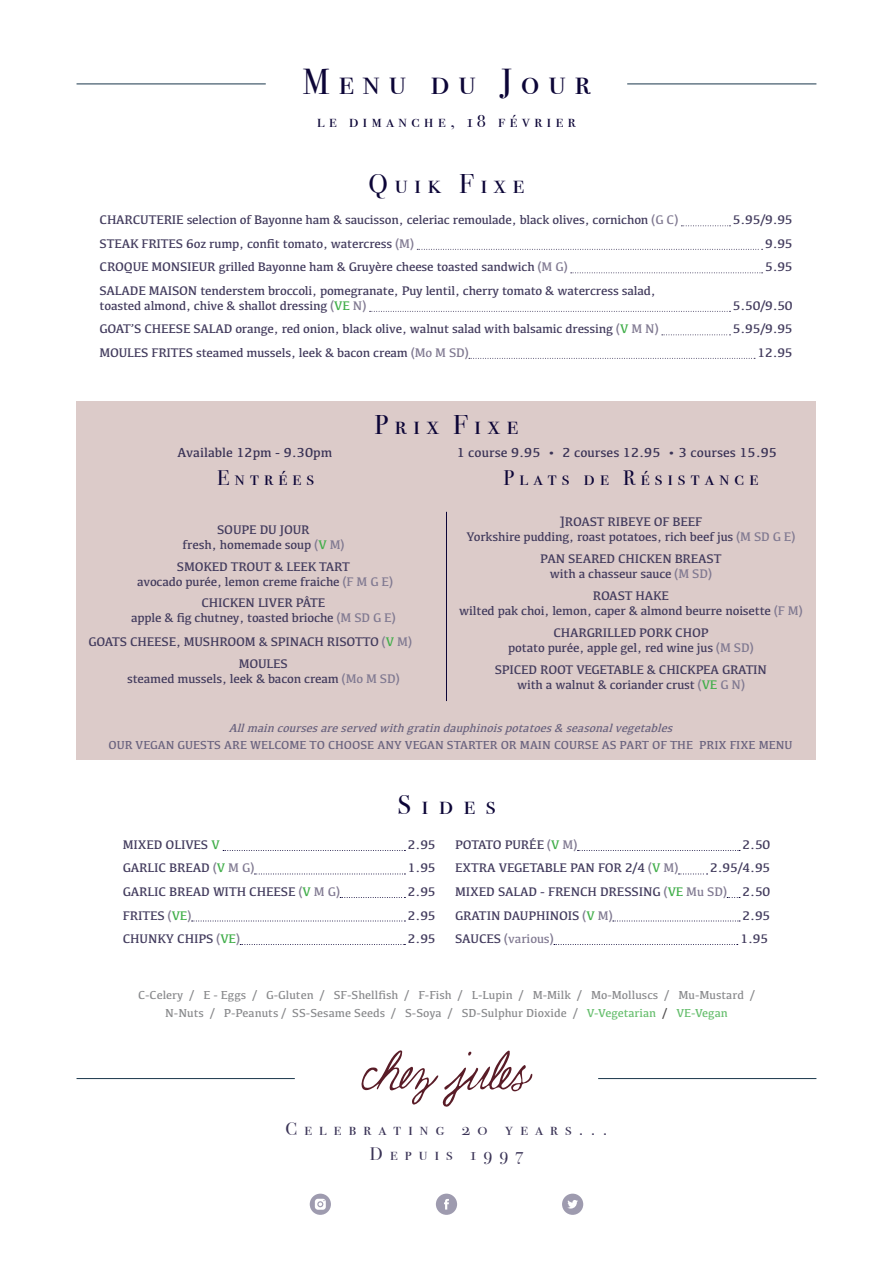
<style>
.page{position:relative;width:893px;height:1263px;background:#fff}
.page>*{position:absolute;margin:0;border:0;box-sizing:border-box;transform-origin:0 0}
.t1{font:36px "Bodoni Svty Two SCITCTT";letter-spacing:.25em;color:#0c0537}
.t2{font:27px "Bodoni Svty Two SCITCTT";letter-spacing:.25em;color:#0c0537}
.t3{font:21px "Bodoni Svty Two SCITCTT";letter-spacing:.25em;color:#0c0537}
.t4{font:18px "Bodoni Svty Two SCITCTT";letter-spacing:.4em;color:#3a3356}
.t5{font:18px "Bodoni Svty Two SCITCTT";letter-spacing:.25em;color:#0c0537}
.t6{font:13.5px "Kefa";color:#3a3356}
.t7{font:12.9px/15px "Kefa";letter-spacing:-.015em;color:#423b5d;text-align:center}
.t8{font:12.9px "Kefa";letter-spacing:-.01em;color:#807991}
.t9{font:12px/18px "Kefa";color:#6c6d70;text-align:center}
.t10{font:12px "Kefa";color:#69627e}
.t11{font:italic 12px "Kefa";color:#69627e}
.s1{color:#807991}
.s2{color:#40ae49}
.s3{color:#423b5d}
.s4{color:#231f20}
</style>
<div class="page">
<svg style="left:361px;top:1050px;width:172px;height:57px"></svg>
<hr style="left:598px;top:1078px;width:218px;height:1px;background:#1a374b">
<hr style="left:77px;top:1078px;width:218px;height:1px;background:#1a374b">
<svg style="left:310px;top:1194px;width:21px;height:21px"></svg>
<svg style="left:562px;top:1194px;width:21px;height:21px"></svg>
<svg style="left:436px;top:1194px;width:21px;height:21px"></svg>
<hr style="left:627px;top:84px;width:189px;height:1px;background:#1a374b">
<hr style="left:77px;top:84px;width:189px;height:1px;background:#1a374b">
<svg style="left:681px;top:225px;width:49px;height:1px"></svg>
<svg style="left:417px;top:249px;width:346px;height:1px"></svg>
<svg style="left:571px;top:272px;width:192px;height:1px"></svg>
<svg style="left:370px;top:311px;width:360px;height:1px"></svg>
<svg style="left:662px;top:334px;width:68px;height:1px"></svg>
<svg style="left:469px;top:358px;width:286px;height:1px"></svg>
<div style="left:76px;top:401px;width:740px;height:359px;background:#dccbc9"></div>
<hr style="left:446px;top:512px;width:1px;height:189px;background:#0c0537">
<svg style="left:223px;top:850px;width:182px;height:1px"></svg>
<svg style="left:254px;top:873px;width:151px;height:1px"></svg>
<svg style="left:340px;top:897px;width:65px;height:1px"></svg>
<svg style="left:192px;top:921px;width:213px;height:1px"></svg>
<svg style="left:240px;top:944px;width:165px;height:1px"></svg>
<svg style="left:577px;top:850px;width:163px;height:1px"></svg>
<svg style="left:678px;top:873px;width:30px;height:1px"></svg>
<svg style="left:727px;top:897px;width:13px;height:1px"></svg>
<svg style="left:613px;top:921px;width:127px;height:1px"></svg>
<svg style="left:554px;top:944px;width:184px;height:1px"></svg>
<p class="t1" style="left:303px;top:60px;width:289px">Menu du Jour</p>
<p class="t5" style="left:317px;top:110px;width:260px">le dimanche, 18 février</p>
<p class="t2" style="left:368px;top:168px;width:157px">Quik Fixe</p>
<p class="t7" style="left:100px;top:212px;width:580px">CHARCUTERIE selection of Bayonne ham &amp; saucisson, celeriac remoulade, black olives, cornichon <span class="s1">(G C)</span></p>
<p class="t7" style="left:733px;top:212px;width:61px">5.95/9.95</p>
<p class="t7" style="left:100px;top:236px;width:316px">STEAK FRITES 6oz rump, confit tomato, watercress <span class="s1">(M)</span></p>
<p class="t7" style="left:765px;top:236px;width:29px">9.95</p>
<p class="t7" style="left:100px;top:259px;width:469px">CROQUE MONSIEUR grilled Bayonne ham &amp; Gruyère cheese toasted sandwich <span class="s1">(M G)</span></p>
<p class="t7" style="left:765px;top:259px;width:29px">5.95</p>
<p class="t7" style="left:100px;top:283px;width:558px;text-align:left">SALADE MAISON tenderstem broccoli, pomegranate, Puy lentil, cherry tomato &amp; watercress salad, toasted almond, chive &amp; shallot dressing <span class="s1">(</span><span class="s2">VE</span> <span class="s1">N)</span></p>
<p class="t7" style="left:733px;top:298px;width:61px">5.50/9.50</p>
<p class="t7" style="left:100px;top:321px;width:560px">GOAT’S CHEESE SALAD orange, red onion, black olive, walnut salad with balsamic dressing <span class="s1">(</span><span class="s2">V</span> <span class="s1">M N)</span></p>
<p class="t7" style="left:733px;top:321px;width:61px">5.95/9.95</p>
<p class="t7" style="left:100px;top:345px;width:371px">MOULES FRITES steamed mussels, leek &amp; bacon cream <span class="s1">(Mo M SD)</span></p>
<p class="t7" style="left:758px;top:345px;width:37px">12.95</p>
<p class="t2" style="left:375px;top:408px;width:145px">Prix Fixe</p>
<p class="t6" style="left:177px;top:444px;width:156px">Available 12pm - 9.30pm</p>
<p class="t6" style="left:457px;top:444px;width:322px">1 course 9.95 • 2 courses 12.95 • 3 courses 15.95</p>
<p class="t3" style="left:217px;top:465px;width:98px">Entrées</p>
<p class="t3" style="left:504px;top:465px;width:256px">Plats de Résistance</p>
<p class="t7" style="left:182px;top:522px;width:163px">SOUPE DU JOUR<br>fresh, homemade soup <span class="s1">(</span><span class="s2">V</span> <span class="s1">M)</span></p>
<p class="t7" style="left:137px;top:558px;width:257px">SMOKED TROUT &amp; LEEK TART<br>avocado purée, lemon creme fraiche <span class="s1">(F M G E)</span></p>
<p class="t7" style="left:131px;top:595px;width:266px">CHICKEN LIVER PÂTE<br>apple &amp; fig chutney, toasted brioche <span class="s1">(M SD G E)</span></p>
<p class="t7" style="left:89px;top:634px;width:325px">GOATS CHEESE, MUSHROOM &amp; SPINACH RISOTTO <span class="s1">(</span><span class="s2">V</span> <span class="s1">M)</span></p>
<p class="t7" style="left:127px;top:656px;width:274px">MOULES<br>steamed mussels, leek &amp; bacon cream <span class="s1">(Mo M SD)</span></p>
<p class="t7" style="left:467px;top:514px;width:330px">]ROAST RIBEYE OF BEEF<br>Yorkshire pudding, roast potatoes, rich beef jus <span class="s1">(M SD G E)</span></p>
<p class="t7" style="left:540px;top:551px;width:183px">PAN SEARED CHICKEN BREAST with a chasseur sauce <span class="s1">(M SD)</span></p>
<p class="t7" style="left:459px;top:588px;width:345px">ROAST HAKE<br>wilted pak choi, lemon, caper &amp; almond beurre noisette <span class="s1">(F M)</span></p>
<p class="t7" style="left:508px;top:624px;width:247px">CHARGRILLED PORK CHOP<br>potato purée, apple gel, red wine jus <span class="s1">(M SD)</span></p>
<p class="t7" style="left:495px;top:661px;width:274px">SPICED ROOT VEGETABLE &amp; CHICKPEA GRATIN with a walnut &amp; coriander crust <span class="s1">(</span><span class="s2">VE</span> <span class="s1">G N)</span></p>
<p class="t11" style="left:229px;top:720px;width:449px">Allmaincoursesareservedwithgratindauphinoispotatoes&amp; seasonalvegetables</p>
<p class="t10" style="left:108px;top:738px;width:686px">OUR VEGAN GUESTS ARE WELCOME TO CHOOSE ANY VEGAN STARTER OR MAIN COURSE AS PART OF THE PRIX FIXE MENU</p>
<p class="t2" style="left:398px;top:789px;width:100px">Sides</p>
<p class="t7" style="left:123px;top:837px;width:98px">MIXED OLIVES <span class="s2">V</span></p>
<p class="t7" style="left:408px;top:837px;width:29px">2.95</p>
<p class="t7" style="left:123px;top:860px;width:133px">GARLIC BREAD <span class="s1">(</span><span class="s2">V</span> <span class="s1">M G)</span></p>
<p class="t7" style="left:408px;top:860px;width:29px">1.95</p>
<p class="t7" style="left:123px;top:884px;width:219px">GARLIC BREAD WITH CHEESE <span class="s1">(</span><span class="s2">V</span> <span class="s1">M G)</span></p>
<p class="t7" style="left:408px;top:884px;width:29px">2.95</p>
<p class="t7" style="left:123px;top:907px;width:70px">FRITES <span class="s1">(</span><span class="s2">VE</span><span class="s1">)</span></p>
<p class="t7" style="left:408px;top:907px;width:29px">2.95</p>
<p class="t7" style="left:123px;top:931px;width:119px">CHUNKY CHIPS <span class="s1">(</span><span class="s2">VE</span><span class="s1">)</span></p>
<p class="t7" style="left:408px;top:931px;width:29px">2.95</p>
<p class="t7" style="left:455px;top:837px;width:124px">POTATO PURÉE <span class="s1">(</span><span class="s2">V</span> <span class="s1">M)</span></p>
<p class="t7" style="left:743px;top:837px;width:29px">2.50</p>
<p class="t7" style="left:455px;top:860px;width:225px">EXTRA VEGETABLE PAN FOR 2/4 <span class="s1">(</span><span class="s2">V</span> <span class="s1">M)</span></p>
<p class="t7" style="left:710px;top:860px;width:62px">2.95/4.95</p>
<p class="t7" style="left:455px;top:884px;width:317px">MIXED SALAD - FRENCH DRESSING <span class="s1">(</span><span class="s2">VE</span> <span class="s1">Mu SD)</span> 2.50</p>
<p class="t7" style="left:455px;top:907px;width:159px">GRATIN DAUPHINOIS <span class="s1">(</span><span class="s2">V</span> <span class="s1">M)</span></p>
<p class="t7" style="left:743px;top:907px;width:29px">2.95</p>
<p class="t8" style="left:455px;top:931px;width:100px"><span class="s3">SAUCES</span> (various)</p>
<p class="t7" style="left:740px;top:931px;width:29px">1.95</p>
<p class="t9" style="left:138px;top:986px;width:618px">C-Celery / E - Eggs / G-Gluten / SF-Shellfish / F-Fish / L-Lupin / M-Milk / Mo-Molluscs / Mu-Mustard /<br>N-Nuts / P-Peanuts / SS-Sesame Seeds / S-Soya / SD-Sulphur Dioxide / <span class="s2">V-Vegetarian</span> <span class="s4">/</span> <span class="s2">VE-Vegan</span></p>
<p class="t4" style="left:286px;top:1118px;width:323px">Celebrating 20 years...</p>
<p class="t4" style="left:370px;top:1143px;width:155px">Depuis 1997</p>
</div>
